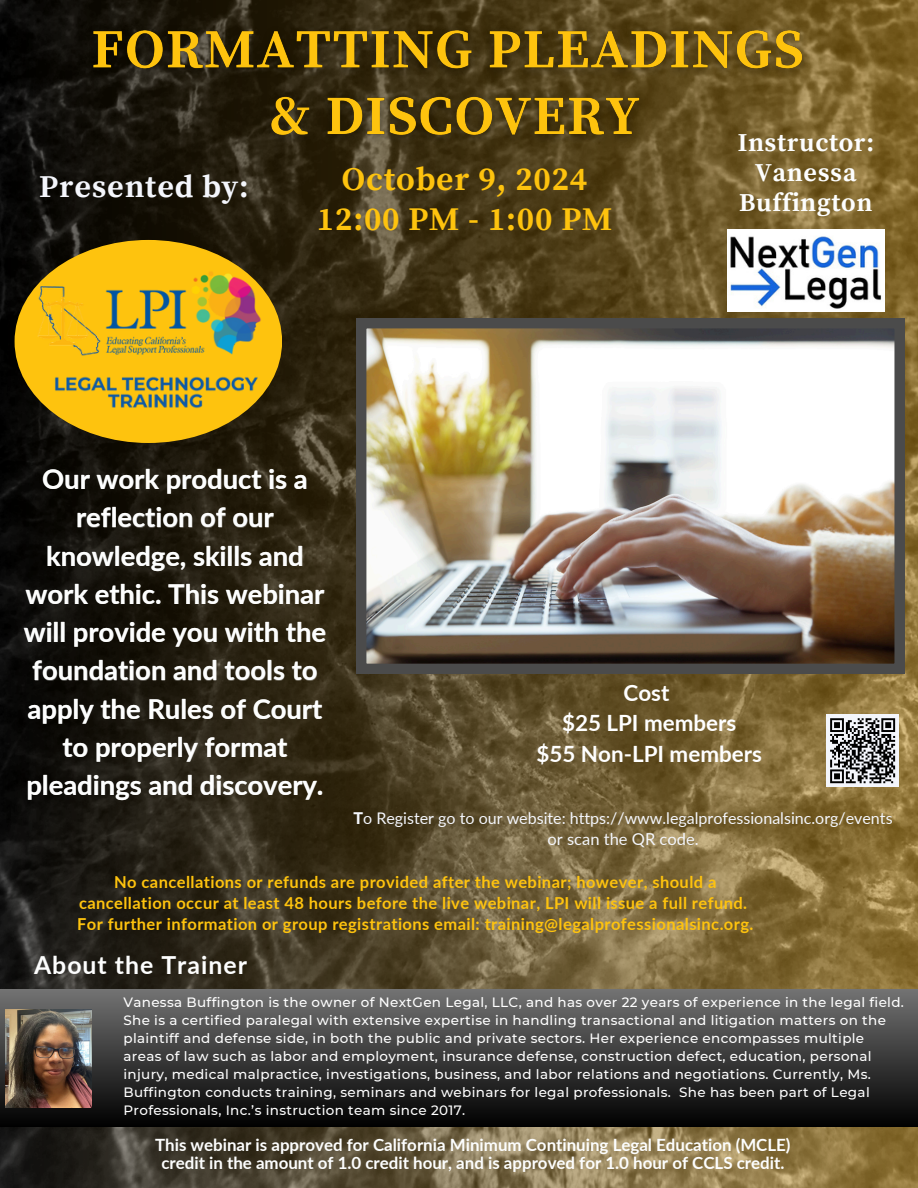
<style>
.page{position:relative;width:918px;height:1188px;background:#fff}
.page>*{position:absolute;margin:0;border:0;box-sizing:border-box;transform-origin:0 0}
.t1{font:700 33px/39.3px "Source Serif Pro";letter-spacing:.025em;color:#fec30e;text-align:center}
.t2{font:700 31.65px "Source Serif Pro";letter-spacing:.025em;color:#f4f6fc}
.t3{font:700 27.3px "Lato";color:#fdfefe}
.t4{font:700 25.65px/30.3px "Source Serif Pro";letter-spacing:.025em;color:#fdfefe;text-align:center}
.t5{font:700 24.9px "Lato";letter-spacing:.04em;color:#fdfefe}
.t6{font:700 22.35px/30.3px "Lato";color:#fff;text-align:center}
.t7{font:700 16.95px/18px "Lato";color:#fdfefe;text-align:center}
.t8{font:700 16.5px/21.3px "Lato";letter-spacing:.025em;color:#fec30e;text-align:center}
.t9{font:16.5px "Lato";color:#f4f6fc}
.t10{font:16.05px "Lato";color:#f4f6fc}
.t11{font:500 13.5px/18px "Montserrat";letter-spacing:.025em;color:#fff}
.s1{font-weight:800}
</style>
<div class="page">
<img style="left:0;top:0;width:918px;height:1188px">
<img style="left:728px;top:229px;width:156px;height:82px">
<div style="left:826px;top:714px;width:73px;height:73px;background:#f4f6fc"></div>
<svg style="left:830px;top:718px;width:66px;height:66px"></svg>
<div style="left:15px;top:240px;width:267px;height:203px;background:#fec30e;border-radius:50%"></div>
<div style="left:0;top:990px;width:918px;height:137px;background:linear-gradient(to bottom,#727272,#000)"></div>
<img style="left:6px;top:1009px;width:85px;height:98px">
<img style="left:356px;top:318px;width:548px;height:356px">
<img style="left:33px;top:270px;width:231px;height:140px">
<img style="left:80px;top:17px;width:740px;height:137px">
<h2 class="t2" style="left:39px;top:168px;width:211px">Presented by:</h2>
<h1 class="t1" style="left:317px;top:161px;width:297px">October 9, 2024<br>12:00 PM - 1:00 PM</h1>
<h3 class="t4" style="left:738px;top:128px;width:138px">Instructor:<br>Vanessa<br>Buffington</h3>
<h3 class="t3" style="left:42px;top:462px;width:267px">Our work product is a</h3>
<h4 class="t3" style="left:76px;top:500px;width:199px">reflection of our</h4>
<p class="t3" style="left:46px;top:539px;width:259px">knowledge, skills and</p>
<h6 class="t3" style="left:26px;top:577px;width:300px">work ethic. This webinar</h6>
<h5 class="t3" style="left:24px;top:615px;width:304px">will provide you with the</h5>
<h3 class="t3" style="left:32px;top:653px;width:287px">foundation and tools to</h3>
<p class="t3" style="left:28px;top:692px;width:296px">apply the Rules of Court</p>
<p class="t3" style="left:62px;top:730px;width:227px">to properly format</p>
<h5 class="t3" style="left:26px;top:768px;width:299px">pleadings and discovery.</h5>
<h3 class="t6" style="left:537px;top:677px;width:227px">Cost<br>$25 LPI members<br>$55 Non-LPI members</h3>
<p class="t10" style="left:354px;top:808px;width:541px"><span class="s1">T</span>o Register go to our website: https://www.legalprofessionalsinc.org/events</p>
<p class="t9" style="left:548px;top:829px;width:153px">or scan the QR code.</p>
<p class="t8" style="left:77px;top:871px;width:678px">No cancellations or refunds are provided after the webinar; however, should a cancellation occur at least 48 hours before the live webinar, LPI will issue a full refund.<br>For further information or group registrations email: training@legalprofessionalsinc.org.</p>
<p class="t5" style="left:34px;top:950px;width:214px">About the Trainer</p>
<p class="t11" style="left:123px;top:993px;width:782px">Vanessa Buffington is the owner of NextGen Legal, LLC, and has over 22 years of experience in the legal field.<br>She is a certified paralegal with extensive expertise in handling transactional and litigation matters on the plaintiff and defense side, in both the public and private sectors. Her experience encompasses multiple areas of law such as labor and employment, insurance defense, construction defect, education, personal injury, medical malpractice, investigations, business, and labor relations and negotiations. Currently, Ms.<br>Buffington conducts training, seminars and webinars for legal professionals. She has been part of Legal Professionals, Inc.’s instruction team since 2017.</p>
<p class="t7" style="left:155px;top:1136px;width:637px">This webinar is approved for California Minimum Continuing Legal Education (MCLE) credit in the amount of 1.0 credit hour, and is approved for 1.0 hour of CCLS credit.</p>
</div>
